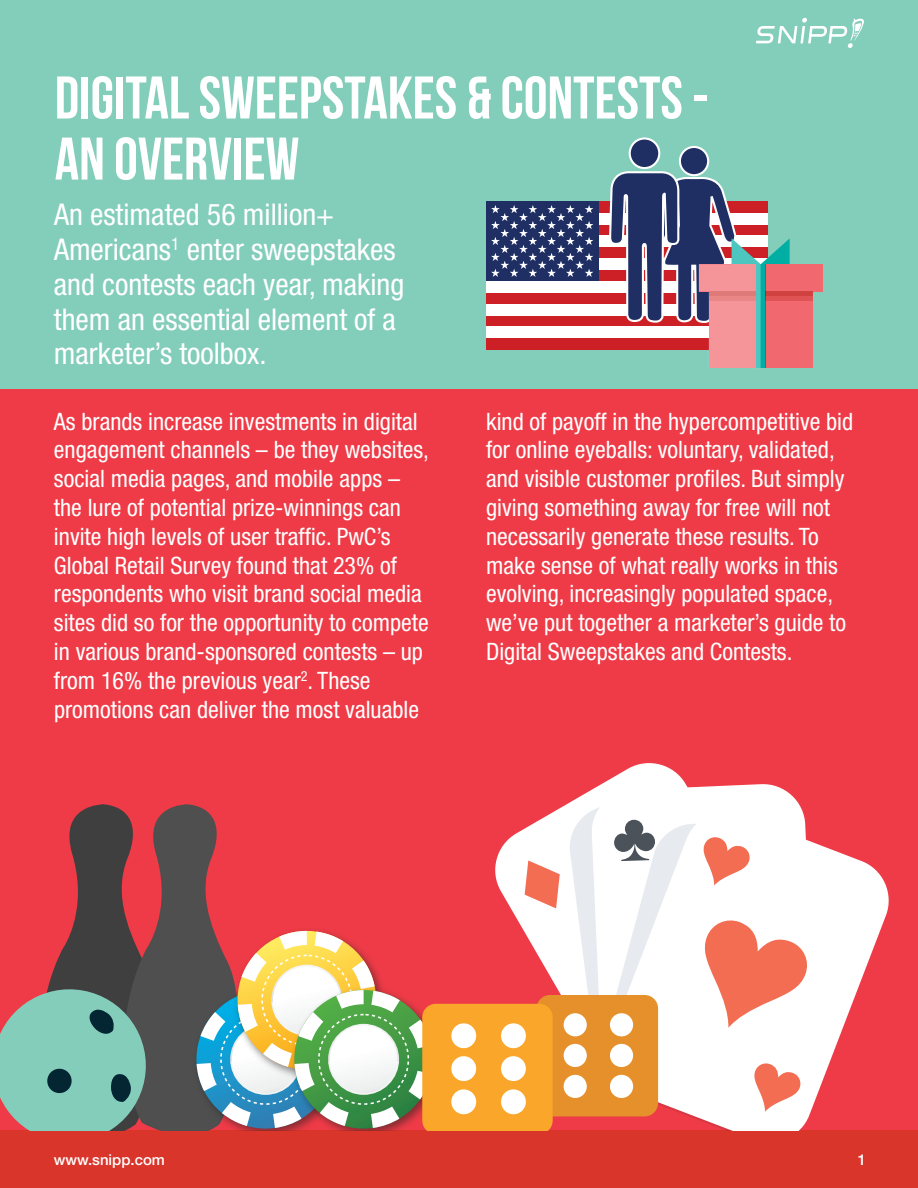
<style>
.page{position:relative;width:918px;height:1188px;background:#ee3b47}
.page>*{position:absolute;margin:0;border:0;box-sizing:border-box;transform-origin:0 0}
.t1{font:700 60px/61.1px "Bebas Neue";color:#fff}
.t2{font:condensed 30px/34.8px "Helvetica Neue LT Std";color:#fff}
.t3{font:condensed 24px/28.8px "Helvetica Neue LT Std";color:#fff}
.t4{font:500 15px "Helvetica Neue LT Std";color:#fff}
</style>
<div class="page">
<div style="left:0;top:1131px;width:918px;height:57px;background:#d9352b"></div>
<div style="left:0;top:0;width:918px;height:388px;background:#83cdbb"></div>
<svg style="left:756px;top:17px;width:108px;height:31px"></svg>
<div style="left:486px;top:202px;width:281px;height:11px;background:#cd2026"></div>
<div style="left:486px;top:224px;width:281px;height:12px;background:#cd2026"></div>
<div style="left:486px;top:247px;width:281px;height:11px;background:#cd2026"></div>
<div style="left:486px;top:270px;width:281px;height:11px;background:#cd2026"></div>
<div style="left:486px;top:293px;width:281px;height:11px;background:#cd2026"></div>
<div style="left:486px;top:315px;width:281px;height:12px;background:#cd2026"></div>
<div style="left:486px;top:338px;width:281px;height:11px;background:#cd2026"></div>
<div style="left:486px;top:213px;width:281px;height:11px;background:#fff"></div>
<div style="left:486px;top:236px;width:281px;height:11px;background:#fff"></div>
<div style="left:486px;top:258px;width:281px;height:12px;background:#fff"></div>
<div style="left:486px;top:281px;width:281px;height:12px;background:#fff"></div>
<div style="left:486px;top:304px;width:281px;height:11px;background:#fff"></div>
<div style="left:486px;top:327px;width:281px;height:11px;background:#fff"></div>
<div style="left:486px;top:202px;width:112px;height:79px;background:#1f2f64"></div>
<svg style="left:491px;top:205px;width:102px;height:72px"></svg>
<div style="left:680px;top:147px;width:28px;height:28px;background:#1f2f64;border-radius:50%"></div>
<div style="left:679px;top:146px;width:30px;height:30px;border:2px solid #fff;border-radius:50%"></div>
<div style="left:630px;top:139px;width:29px;height:29px;background:#1f2f64;border-radius:50%"></div>
<div style="left:629px;top:137px;width:31px;height:32px;border:2px solid #fff;border-radius:50%"></div>
<div style="left:709px;top:264px;width:104px;height:104px;background:#f1696f"></div>
<div style="left:699px;top:264px;width:124px;height:28px;background:#f1696f"></div>
<svg style="left:790px;top:292px;width:23px;height:9px"></svg>
<svg style="left:608px;top:170px;width:182px;height:198px"></svg>
<svg style="left:50px;top:804px;width:53px;height:175px;fill:#3f3f3f"></svg>
<svg style="left:103px;top:804px;width:111px;height:327px;fill:#4e4f4e"></svg>
<svg style="left:0;top:979px;width:156px;height:152px"></svg>
<img style="left:190px;top:983px;width:7px;height:148px">
<svg style="left:539px;top:763px;width:146px;height:57px"></svg>
<svg style="left:591px;top:783px;width:209px;height:37px;fill:#fff"></svg>
<svg style="left:602px;top:806px;width:292px;height:325px;fill:#fff"></svg>
<svg style="left:197px;top:820px;width:613px;height:311px"></svg>
<div style="left:501px;top:1023px;width:25px;height:25px;background:#fff;border-radius:50%"></div>
<div style="left:451px;top:1023px;width:25px;height:25px;background:#fff;border-radius:50%"></div>
<div style="left:501px;top:1056px;width:25px;height:25px;background:#fff;border-radius:50%"></div>
<div style="left:451px;top:1056px;width:25px;height:25px;background:#fff;border-radius:50%"></div>
<div style="left:501px;top:1089px;width:25px;height:25px;background:#fff;border-radius:50%"></div>
<div style="left:451px;top:1089px;width:25px;height:25px;background:#fff;border-radius:50%"></div>
<h1 class="t1" style="left:55px;top:67px;width:655px">DIGITAL SWEEPSTAKES &amp; CONTESTS -<br>AN OVERVIEW</h1>
<p class="t2" style="left:54px;top:197px;width:352px">An estimated 56 million+<br>Americans<sup>1</sup> enter sweepstakes and contests each year, making them an essential element of a marketer’s toolbox.</p>
<p class="t3" style="left:54px;top:407px;width:377px">As brands increase investments in digital engagement channels – be they websites, social media pages, and mobile apps – the lure of potential prize-winnings can invite high levels of user traffic. PwC’s Global Retail Survey found that 23% of respondents who visit brand social media sites did so for the opportunity to compete in various brand-sponsored contests – up from 16% the previous year<sup>2</sup>. These promotions can deliver the most valuable</p>
<p class="t3" style="left:486px;top:407px;width:369px">kind of payoff in the hypercompetitive bid for online eyeballs: voluntary, validated, and visible customer profiles. But simply giving something away for free will not necessarily generate these results. To make sense of what really works in this evolving, increasingly populated space, we’ve put together a marketer’s guide to Digital Sweepstakes and Contests.</p>
<p class="t4" style="left:54px;top:1150px;width:113px">www.snipp.com</p>
<p class="t4" style="left:858px;top:1150px;width:10px">1</p>
</div>
